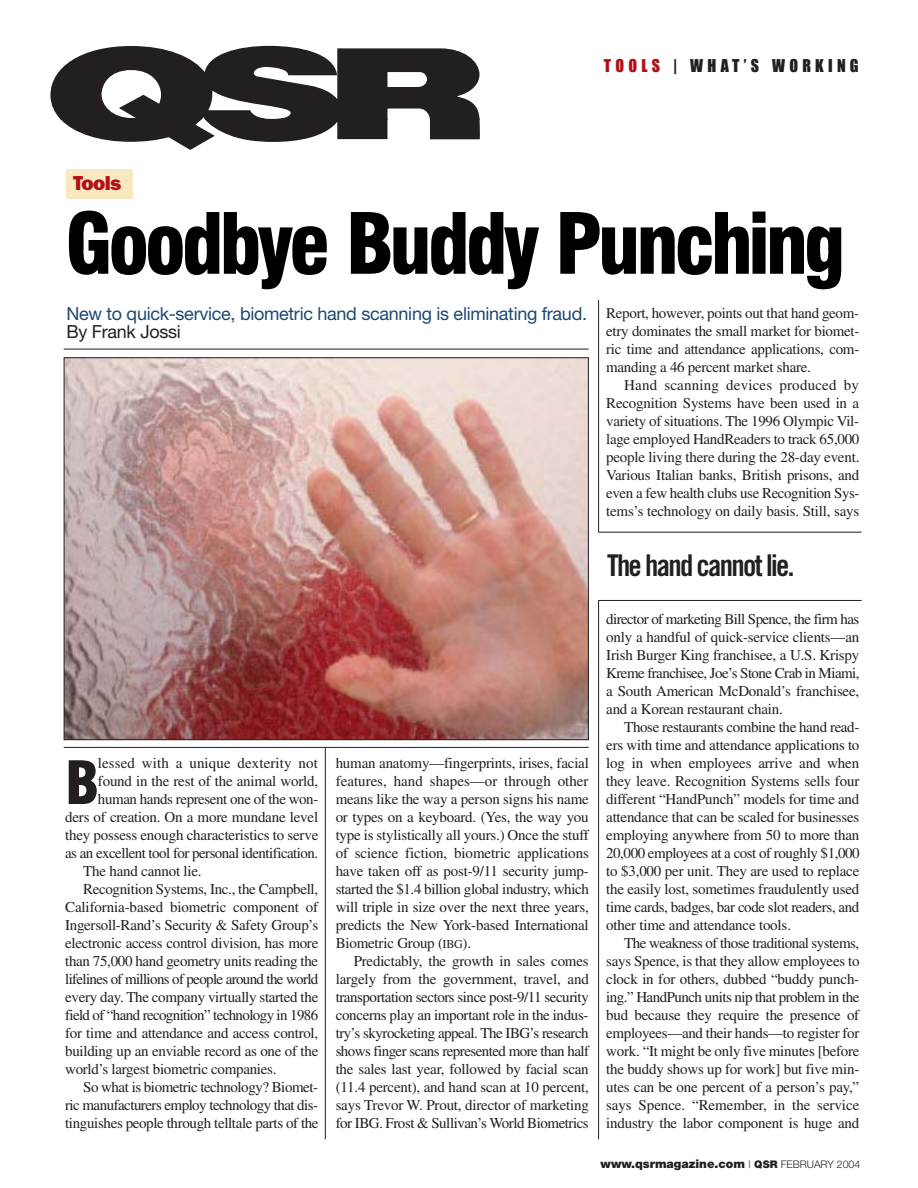
<style>
.page{position:relative;width:918px;height:1188px;background:#fff}
.page>*{position:absolute;margin:0;border:0;box-sizing:border-box;transform-origin:0 0}
.t1{font:81px "Halvett Black Cond";letter-spacing:-.055em;color:#000}
.t2{font:57.45px "Halvett Black Cond";color:#231f20}
.t3{font:30px "Trade Gothic Bold Cond Twenty";letter-spacing:-.055em;color:#231f20}
.t4{font:800 20.25px "Franklin Gothic";letter-spacing:-.03em;color:#b01016}
.t5{font:18px "Helvetica Neue";letter-spacing:-.015em;color:#1c4872}
.t6{font:18px "Billboard";letter-spacing:.24em;color:#231f20}
.t7{font:18px "Helvetica Neue";letter-spacing:-.015em;color:#231f20}
.t8{font:15px/18px "Times";letter-spacing:-.02em;color:#231f20;text-align:justify}
.t9{font:15px "Times";letter-spacing:-.045em;color:#231f20}
.t10{font:15px "Times";letter-spacing:-.04em;color:#231f20}
.t11{font:15px "Times";letter-spacing:.005em;color:#231f20}
.t12{font:900 12px "Helvetica Neue";color:#231f20}
.s1{color:#b01116}
.s2{font-size:12px}
.s3{font-weight:300;font-size:10.5px}
.s4{font-size:10.5px}
</style>
<div class="page">
<hr style="left:325px;top:747px;width:1px;height:392px;background:#231f20">
<hr style="left:64px;top:349px;width:525px;height:1px;background:#231f20">
<hr style="left:64px;top:747px;width:525px;height:1px;background:#231f20">
<div style="left:67px;top:170px;width:66px;height:29px;background:#f9e9c1"></div>
<hr style="left:598px;top:300px;width:1px;height:839px;background:#231f20">
<img style="left:66px;top:359px;width:521px;height:379px">
<div style="left:598px;top:532px;width:264px;height:69px;background:#fff"></div>
<hr style="left:598px;top:532px;width:264px;height:1px;background:#231f20">
<hr style="left:598px;top:600px;width:264px;height:1px;background:#231f20">
<svg style="left:50px;top:45px;width:430px;height:105px"></svg>
<h3 class="t4" style="left:73px;top:176px;width:49px">Tools</h3>
<p class="t6" style="left:604px;top:59px;width:256px"><span class="s1">TOOLS</span> | WHAT’S WORKING</p>
<h1 class="t1" style="left:65px;top:210px;width:782px">Goodbye Buddy Punching</h1>
<p class="t5" style="left:66px;top:307px;width:522px">New to quick-service, biometric hand scanning is eliminating fraud.</p>
<p class="t7" style="left:66px;top:325px;width:116px">By Frank Jossi</p>
<p class="t8" style="left:606px;top:305px;width:255px">Report, however, points out that hand geom&shy;etry dominates the small market for biomet&shy;ric time and attendance applications, com&shy;manding a 46 percent market share.</p>
<p class="t8" style="left:606px;top:377px;width:255px;text-indent:18px">Hand scanning devices produced by Recognition Systems have been used in a variety of situations. The 1996 Olympic Vil&shy;lage employed HandReaders to track 65,000 people living there during the 28-day event.<br>Various Italian banks, British prisons, and even a few health clubs use Recognition Sys&shy;tems’s technology on daily basis. Still, says</p>
<h3 class="t3" style="left:607px;top:555px;width:189px">The hand cannot lie.</h3>
<h2 class="t2" style="left:65px;top:759px;width:35px">B</h2>
<p class="t11" style="left:98px;top:758px;width:221px">lessed with a unique dexterity not</p>
<p class="t8" style="left:98px;top:773px;width:222px">found in the rest of the animal world,</p>
<p class="t8" style="left:98px;top:791px;width:222px">human hands represent one of the won-</p>
<p class="t8" style="left:65px;top:809px;width:255px">ders of creation. On a more mundane level</p>
<p class="t8" style="left:65px;top:827px;width:255px">they possess enough characteristics to serve</p>
<p class="t8" style="left:65px;top:845px;width:255px">as an excellent tool for personal identification.</p>
<p class="t8" style="left:83px;top:863px;width:120px">The hand cannot lie.</p>
<p class="t8" style="left:83px;top:881px;width:236px">Recognition Systems, Inc., the Campbell,</p>
<p class="t8" style="left:65px;top:899px;width:254px">California-based biometric component of</p>
<p class="t8" style="left:65px;top:917px;width:255px">Ingersoll-Rand’s Security &amp; Safety Group’s</p>
<p class="t8" style="left:65px;top:935px;width:255px">electronic access control division, has more</p>
<p class="t8" style="left:65px;top:953px;width:255px">than 75,000 hand geometry units reading the</p>
<p class="t9" style="left:65px;top:974px;width:255px">lifelines of millions of people around the world</p>
<p class="t8" style="left:65px;top:989px;width:255px">every day. The company virtually started the</p>
<p class="t10" style="left:65px;top:1010px;width:255px">field of “hand recognition” technology in 1986</p>
<p class="t8" style="left:65px;top:1025px;width:255px">for time and attendance and access control,</p>
<p class="t8" style="left:65px;top:1043px;width:255px">building up an enviable record as one of the</p>
<p class="t8" style="left:65px;top:1061px;width:213px">world’s largest biometric companies.</p>
<p class="t8" style="left:83px;top:1079px;width:237px">So what is biometric technology? Biomet-</p>
<p class="t8" style="left:65px;top:1097px;width:255px">ric manufacturers employ technology that dis-</p>
<p class="t8" style="left:65px;top:1115px;width:255px">tinguishes people through telltale parts of the</p>
<p class="t8" style="left:336px;top:755px;width:255px">human anatomy—fingerprints, irises, facial features, hand shapes—or through other means like the way a person signs his name or types on a keyboard. (Yes, the way you type is stylistically all yours.) Once the stuff of science fiction, biometric applications have taken off as post-9/11 security jump&shy;started the $1.4 billion global industry, which will triple in size over the next three years, predicts the New York-based International Biometric Group (<span class="s2">IBG</span>).</p>
<p class="t8" style="left:336px;top:953px;width:255px;text-indent:18px">Predictably, the growth in sales comes largely from the government, travel, and transportation sectors since post-9/11 security concerns play an important role in the indus&shy;try’s skyrocketing appeal. The IBG’s research shows finger scans represented more than half the sales last year, followed by facial scan (11.4 percent), and hand scan at 10 percent, says Trevor W. Prout, director of marketing for IBG. Frost &amp; Sullivan’s World Biometrics</p>
<p class="t8" style="left:606px;top:611px;width:255px">director of marketing Bill Spence, the firm has only a handful of quick-service clients—an Irish Burger King franchisee, a U.S. Krispy Kreme franchisee, Joe’s Stone Crab in Miami, a South American McDonald’s franchisee, and a Korean restaurant chain.</p>
<p class="t8" style="left:606px;top:719px;width:255px;text-indent:18px">Those restaurants combine the hand read&shy;ers with time and attendance applications to log in when employees arrive and when they leave. Recognition Systems sells four different “HandPunch” models for time and attendance that can be scaled for businesses employing anywhere from 50 to more than 20,000 employees at a cost of roughly $1,000 to $3,000 per unit. They are used to replace the easily lost, sometimes fraudulently used time cards, badges, bar code slot readers, and other time and attendance tools.</p>
<p class="t8" style="left:606px;top:935px;width:255px;text-indent:18px">The weakness of those traditional systems, says Spence, is that they allow employees to clock in for others, dubbed “buddy punch&shy;ing.” HandPunch units nip that problem in the bud because they require the presence of employees—and their hands—to register for work. “It might be only five minutes [before the buddy shows up for work] but five min&shy;utes can be one percent of a person’s pay,” says Spence. “Remember, in the service industry the labor component is huge and</p>
<p class="t12" style="left:601px;top:1160px;width:261px">www.qsrmagazine.com <span class="s3">|</span> <span class="s4">QSR</span> <span class="s3">FEBRUARY 2004</span></p>
</div>
